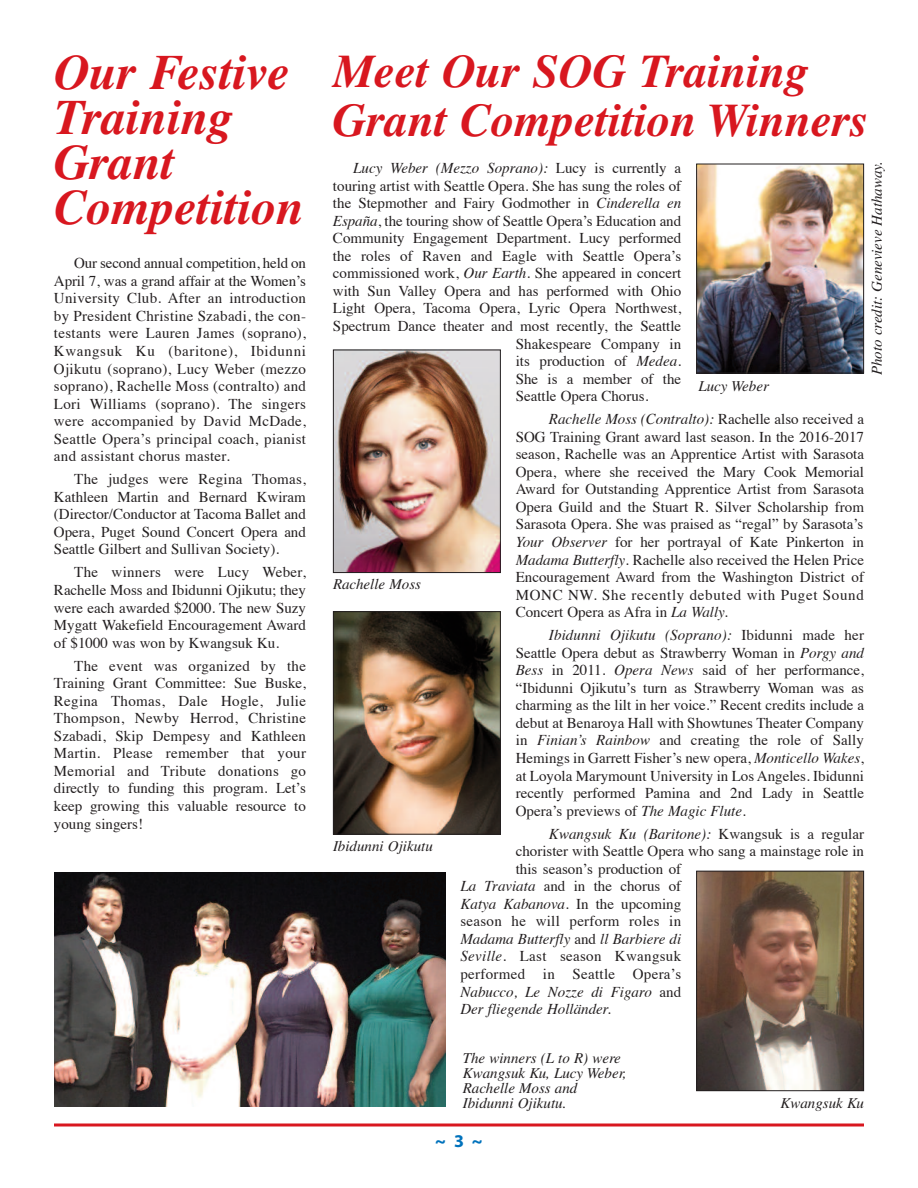
<style>
.page{position:relative;width:918px;height:1188px;background:#fff}
.page>*{position:absolute;margin:0;border:0;box-sizing:border-box;transform-origin:0 0}
.t1{font:italic 700 49.5px/45px "Times";color:#d8171f}
.t2{font:italic 700 46.8px/49.7px "Times";color:#d8171f}
.t3{font:700 18px "Myriad";color:#0072bc}
.t4{font:15px/17.5px "Times";color:#231f20;text-align:justify}
.t5{font:italic 15px/15px "Times";color:#231f20}
.t6{font:15px "Times";letter-spacing:.02em;color:#231f20}
.s1{font-style:normal}
.s2{font-style:italic}
</style>
<div class="page">
<hr style="left:54px;top:1124px;width:810px;height:2px;background:#d8171f">
<img style="left:698px;top:166px;width:164px;height:205px">
<div style="left:696px;top:164px;width:168px;height:209px;border:1px solid #231f20"></div>
<img style="left:335px;top:352px;width:164px;height:219px">
<div style="left:333px;top:350px;width:168px;height:223px;border:1px solid #231f20"></div>
<img style="left:335px;top:613px;width:164px;height:220px">
<div style="left:333px;top:611px;width:168px;height:224px;border:1px solid #231f20"></div>
<img style="left:698px;top:873px;width:164px;height:216px">
<div style="left:696px;top:871px;width:168px;height:220px;border:1px solid #231f20"></div>
<img style="left:54px;top:873px;width:392px;height:234px">
<h1 class="t1" style="left:54px;top:54px;width:252px">Our Festive<br>Training<br>Grant<br>Competition</h1>
<p class="t4" style="left:54px;top:256px;width:254px;text-indent:20px">Our second annual competition, held on April 7, was a grand affair at the Women’s University Club. After an introduction by President Christine Szabadi, the con&shy;testants were Lauren James (soprano), Kwangsuk Ku (baritone), Ibidunni Ojikutu (soprano), Lucy Weber (mezzo soprano), Rachelle Moss (contralto) and Lori Williams (soprano). The singers were accompanied by David McDade, Seattle Opera’s principal coach, pianist and assistant chorus master.</p>
<p class="t4" style="left:54px;top:472px;width:254px;text-indent:20px">The judges were Regina Thomas, Kathleen Martin and Bernard Kwiram (Director/Conductor at Tacoma Ballet and Opera, Puget Sound Concert Opera and Seattle Gilbert and Sullivan Society).</p>
<p class="t4" style="left:54px;top:565px;width:253px;text-indent:20px">The winners were Lucy Weber, Rachelle Moss and Ibidunni Ojikutu; they were each awarded $2000. The new Suzy Mygatt Wakefield Encouragement Award of $1000 was won by Kwangsuk Ku.</p>
<p class="t4" style="left:54px;top:658px;width:254px;text-indent:20px">The event was organized by the Training Grant Committee: Sue Buske, Regina Thomas, Dale Hogle, Julie Thompson, Newby Herrod, Christine Szabadi, Skip Dempesy and Kathleen Martin. Please remember that your Memorial and Tribute donations go directly to funding this program. Let’s keep growing this valuable resource to young singers!</p>
<h2 class="t2" style="left:333px;top:50px;width:537px">Meet Our SOG Training<br>Grant Competition Winners</h2>
<p class="t5" style="left:353px;top:162px;width:329px">Lucy Weber (Mezzo Soprano): <span class="s1">Lucy is currently a</span></p>
<p class="t4" style="left:333px;top:178px;width:350px">touring artist with Seattle Opera. She has sung the roles of</p>
<p class="t4" style="left:333px;top:196px;width:350px">the Stepmother and Fairy Godmother in <span class="s2">Cinderella en</span></p>
<p class="t4" style="left:333px;top:213px;width:350px"><span class="s2">España</span>, the touring show of Seattle Opera’s Education and</p>
<p class="t4" style="left:333px;top:231px;width:350px">Community Engagement Department. Lucy performed</p>
<p class="t4" style="left:333px;top:248px;width:350px">the roles of Raven and Eagle with Seattle Opera’s</p>
<p class="t4" style="left:333px;top:266px;width:350px">commissioned work, <span class="s2">Our Earth</span>. She appeared in concert</p>
<p class="t4" style="left:333px;top:283px;width:350px">with Sun Valley Opera and has performed with Ohio</p>
<p class="t4" style="left:333px;top:301px;width:350px">Light Opera, Tacoma Opera, Lyric Opera Northwest,</p>
<p class="t4" style="left:333px;top:318px;width:350px">Spectrum Dance theater and most recently, the Seattle</p>
<p class="t4" style="left:516px;top:336px;width:167px">Shakespeare Company in</p>
<p class="t4" style="left:516px;top:354px;width:167px">its production of <span class="s2">Medea</span>.</p>
<p class="t4" style="left:516px;top:371px;width:167px">She is a member of the</p>
<p class="t4" style="left:516px;top:389px;width:134px">Seattle Opera Chorus.</p>
<p class="t4" style="left:516px;top:412px;width:350px;text-indent:33px"><span class="s2">Rachelle Moss (Contralto):</span> Rachelle also received a SOG Training Grant award last season. In the 2016-2017 season, Rachelle was an Apprentice Artist with Sarasota Opera, where she received the Mary Cook Memorial Award for Outstanding Apprentice Artist from Sarasota Opera Guild and the Stuart R. Silver Scholarship from Sarasota Opera. She was praised as “regal” by Sarasota’s <span class="s2">Your Observer</span> for her portrayal of Kate Pinkerton in <span class="s2">Madama Butterfly</span>. Rachelle also received the Helen Price Encouragement Award from the Washington District of MONC NW. She recently debuted with Puget Sound Concert Opera as Afra in <span class="s2">La Wally.</span></p>
<p class="t4" style="left:516px;top:628px;width:350px;text-indent:33px"><span class="s2">Ibidunni Ojikutu (Soprano):</span> Ibidunni made her Seattle Opera debut as Strawberry Woman in <span class="s2">Porgy and Bess</span> in 2011. <span class="s2">Opera News</span> said of her performance, “Ibidunni Ojikutu’s turn as Strawberry Woman was as charming as the lilt in her voice.” Recent credits include a debut at Benaroya Hall with Showtunes Theater Company in <span class="s2">Finian’s Rainbow</span> and creating the role of Sally Hemings in Garrett Fisher’s new opera, <span class="s2">Monticello Wakes</span>, at Loyola Marymount University in Los Angeles. Ibidunni recently performed Pamina and 2nd Lady in Seattle Opera’s previews of <span class="s2">The Magic Flute.</span></p>
<p class="t5" style="left:549px;top:827px;width:317px">Kwangsuk Ku (Baritone): <span class="s1">Kwangsuk is a regular</span></p>
<p class="t4" style="left:516px;top:844px;width:350px">chorister with Seattle Opera who sang a mainstage role in</p>
<p class="t4" style="left:516px;top:861px;width:167px">this season’s production of</p>
<p class="t4" style="left:460px;top:879px;width:222px"><span class="s2">La Traviata</span> and in the chorus of</p>
<p class="t4" style="left:460px;top:896px;width:222px"><span class="s2">Katya Kabanova</span>. In the upcoming</p>
<p class="t6" style="left:460px;top:915px;width:222px">season he will perform roles in</p>
<p class="t5" style="left:460px;top:933px;width:222px">Madama Butterfly <span class="s1">and</span> ll Barbiere di</p>
<p class="t6" style="left:460px;top:950px;width:222px"><span class="s2">Seville</span>. Last season Kwangsuk</p>
<p class="t6" style="left:460px;top:968px;width:222px">performed in Seattle Opera’s</p>
<p class="t5" style="left:460px;top:985px;width:222px">Nabucco, Le Nozze di Figaro <span class="s1">and</span></p>
<p class="t5" style="left:460px;top:1003px;width:152px">Der fliegende Holländer.</p>
<p class="t5" style="left:871px;top:375px;width:216px;rotate:-90deg">Photo credit: Genevieve Hathaway.</p>
<p class="t5" style="left:698px;top:379px;width:72px">Lucy Weber</p>
<p class="t5" style="left:333px;top:578px;width:90px">Rachelle Moss</p>
<p class="t5" style="left:333px;top:840px;width:101px">Ibidunni Ojikutu</p>
<p class="t5" style="left:463px;top:1052px;width:165px">The winners (L to R) were<br>Kwangsuk Ku, Lucy Weber,<br>Rachelle Moss and<br>Ibidunni Ojikutu.</p>
<p class="t3" style="left:435px;top:1134px;width:49px">~3~</p>
<p class="t5" style="left:780px;top:1096px;width:85px">Kwangsuk Ku</p>
</div>
